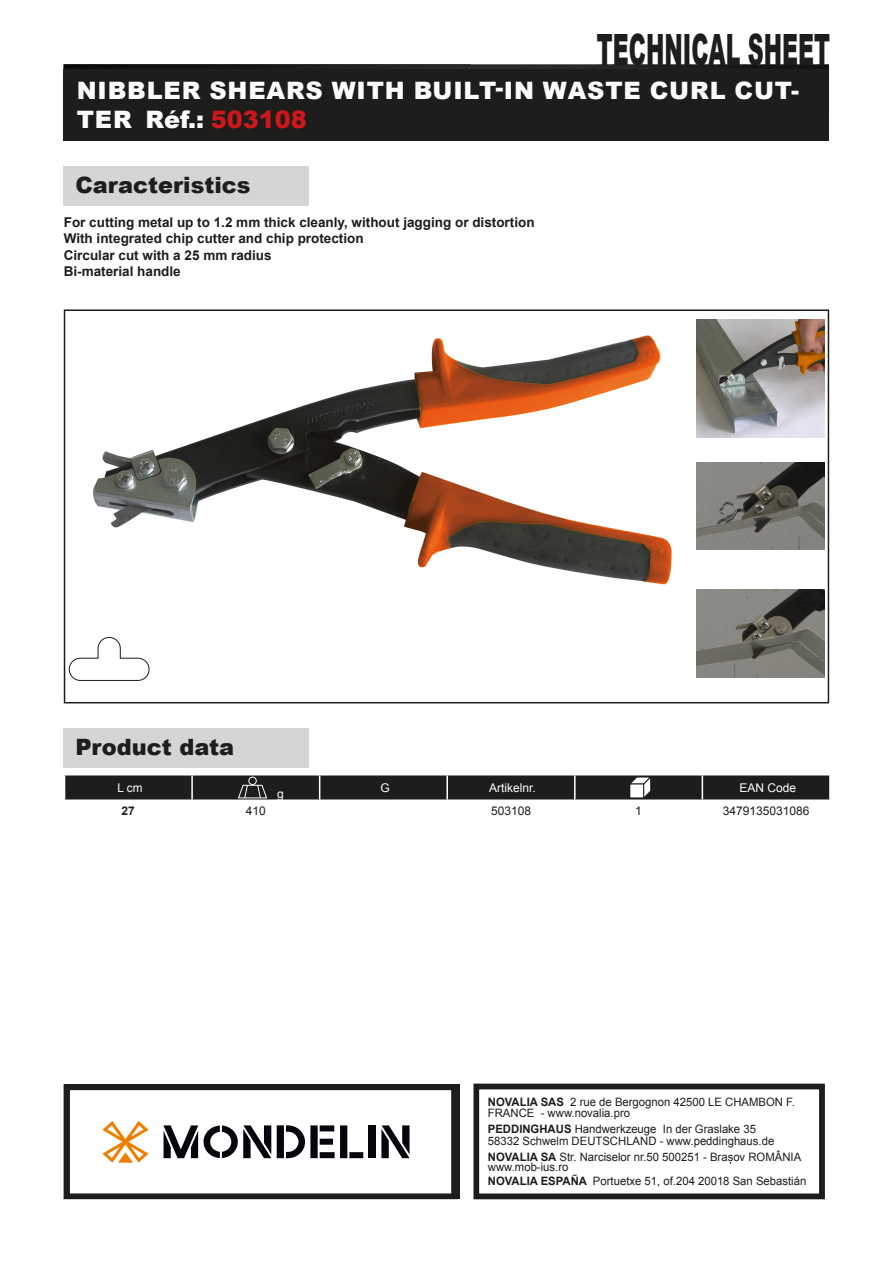
<style>
.page{position:relative;width:893px;height:1263px;background:#fff}
.page>*{position:absolute;margin:0;border:0;box-sizing:border-box;transform-origin:0 0}
.t1{font:900 43.2px "Arial";color:#1d1d1b;scale:.51 1}
.t2{font:900 24px/28.8px "Arial";letter-spacing:.035em;color:#fcfcfc}
.t3{font:900 22.5px "Arial";color:#1d1d1b}
.t4{font:700 13.5px/16.2px "Arial";color:#1d1d1b}
.t5{font:12.9px/14.2px "Arial";color:#1d1d1b}
.t6{font:700 12.9px "Arial";color:#1d1d1b}
.t7{font:12px "Arial";color:#1d1d1b}
.t8{font:12px "Arial";color:#fff}
.t9{font:700 12px "Arial";color:#1d1d1b}
.t10{font:11.55px/11.6px "Arial";color:#1d1d1b}
.s1{color:#cd171a}
.s2{font-weight:700}
</style>
<div class="page">
<img style="left:64px;top:64px;width:765px;height:5px">
<div style="left:64px;top:69px;width:765px;height:71px;background:#1d1d1b"></div>
<div style="left:64px;top:166px;width:245px;height:39px;background:#d5d5d5"></div>
<div style="left:64px;top:309px;width:765px;height:394px;border:2px solid #1d1d1b"></div>
<div style="left:64px;top:729px;width:245px;height:39px;background:#d5d5d5"></div>
<svg style="left:64px;top:775px;width:766px;height:25px;background:#2d2d2b"></svg>
<img style="left:93px;top:335px;width:579px;height:250px">
<img style="left:697px;top:319px;width:127px;height:118px">
<img style="left:697px;top:462px;width:127px;height:87px">
<img style="left:697px;top:589px;width:127px;height:88px">
<svg style="left:69px;top:637px;width:81px;height:44px"></svg>
<div style="left:473px;top:1084px;width:352px;height:115px;border:6px solid #1d1d1b"></div>
<div style="left:64px;top:1084px;width:393px;height:115px;border:6px solid #1d1d1b"></div>
<svg style="left:277px;top:1125px;width:86px;height:33px"></svg>
<div style="left:369px;top:1125px;width:7px;height:33px;background:#06050b"></div>
<svg style="left:381px;top:1125px;width:28px;height:33px"></svg>
<svg style="left:102px;top:1121px;width:47px;height:42px"></svg>
<svg style="left:164px;top:1125px;width:107px;height:33px"></svg>
<h1 class="t1" style="left:597px;top:18px;width:458px">TECHNICAL SHEET</h1>
<h2 class="t2" style="left:77px;top:75px;width:724px">NIBBLER SHEARS WITH BUILT-IN WASTE CURL CUT-<br>TER Réf.: <span class="s1">503108</span></h2>
<h3 class="t3" style="left:75px;top:168px;width:177px">Caracteristics</h3>
<p class="t4" style="left:64px;top:214px;width:472px">For cutting metal up to 1.2 mm thick cleanly, without jagging or distortion With integrated chip cutter and chip protection<br>Circular cut with a 25 mm radius<br>Bi-material handle</p>
<h3 class="t3" style="left:75px;top:731px;width:160px">Product data</h3>
<p class="t8" style="left:117px;top:779px;width:27px">L cm</p>
<p class="t8" style="left:277px;top:786px;width:8px">g</p>
<p class="t8" style="left:380px;top:779px;width:11px">G</p>
<p class="t8" style="left:489px;top:779px;width:48px">Artikelnr.</p>
<p class="t8" style="left:739px;top:779px;width:58px">EAN Code</p>
<p class="t9" style="left:122px;top:802px;width:15px">27</p>
<p class="t7" style="left:246px;top:802px;width:22px">410</p>
<p class="t7" style="left:491px;top:802px;width:42px">503108</p>
<p class="t7" style="left:635px;top:802px;width:8px">1</p>
<p class="t7" style="left:723px;top:802px;width:88px">3479135031086</p>
<p class="t10" style="left:488px;top:1096px;width:309px"><span class="s2">NOVALIA SAS</span> 2 rue de Bergognon 42500 LE CHAMBON F.<br>FRANCE - www.novalia.pro</p>
<p class="t10" style="left:488px;top:1123px;width:288px"><span class="s2">PEDDINGHAUS</span> Handwerkzeuge In der Graslake 35<br>58332 Schwelm DEUTSCHLAND - www.peddinghaus.de</p>
<p class="t10" style="left:488px;top:1151px;width:315px;line-height:10.2px"><span class="s2">NOVALIA SA</span> Str. Narciselor nr.50 500251 - Brașov ROMÂNIA www.mob-ius.ro</p>
<p class="t10" style="left:488px;top:1175px;width:320px"><span class="s2">NOVALIA ESPAÑA</span> Portuetxe 51, of.204 20018 San Sebastián</p>
<p class="t6" style="left:504px;top:1105px;width:86px">NOVALIA SAS</p>
<p class="t5" style="left:504px;top:1121px;width:181px">2 rue de Bergognon 42500<br>LE CHAMBON FEUGEROLLES<br>FRANCE<br>www.novalia.pro</p>
</div>
